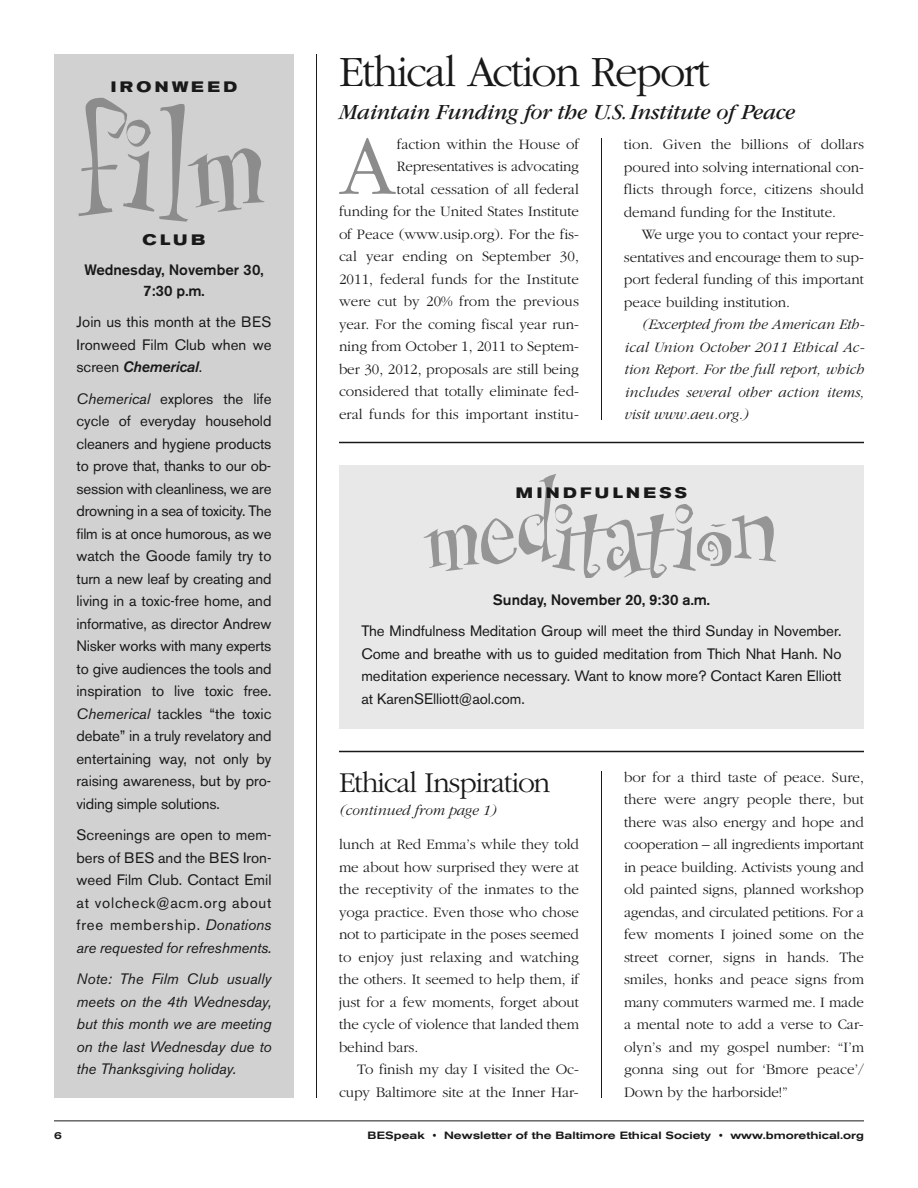
<style>
.page{position:relative;width:918px;height:1188px;background:#fff}
.page>*{position:absolute;margin:0;border:0;box-sizing:border-box;transform-origin:0 0}
.t1{font:121.5px "Uncle Stinky";color:#8c8c8c}
.t2{font:300 87.3px "Garamond";color:#8c8c8c}
.t3{font:300 45px "Garamond";letter-spacing:-.04em;color:#191919}
.t4{font:300 30px "Garamond";letter-spacing:-.04em;color:#191919}
.t5{font:italic 22.5px "Garamond";letter-spacing:-.01em;color:#191919}
.t6{font:300 15px/22.5px "Garamond";letter-spacing:-.005em;color:#191919;text-align:justify}
.t7{font:15px/22.5px "Akzidenz Grotesk BE";color:#191919;text-align:justify}
.t8{font:italic 300 15px/22.5px "Garamond";letter-spacing:.005em;color:#191919;text-align:justify}
.t9{font:italic 15px/22.5px "Akzidenz Grotesk BE";letter-spacing:-.005em;color:#191919;text-align:justify}
.t10{font:500 15px/21px "Akzidenz Grotesk BE";color:#191919;text-align:center}
.t11{font:700 expanded 15px "Akzidenz Grotesk BE";letter-spacing:.225em;color:#191919}
.t12{font:500 expanded 10.5px "Akzidenz Grotesk BE";color:#191919}
.s1{font-weight:500;font-style:italic}
.s2{font-style:italic}
</style>
<div class="page">
<hr style="left:316px;top:54px;width:1px;height:1044px;background:#191919">
<hr style="left:601px;top:771px;width:1px;height:327px;background:#191919">
<hr style="left:54px;top:1120px;width:810px;height:1px;background:#191919">
<div style="left:54px;top:54px;width:240px;height:1044px;background:#d1d1d1"></div>
<div style="left:339px;top:465px;width:525px;height:264px;background:#e8e8e8"></div>
<svg style="left:423px;top:474px;width:353px;height:104px"></svg>
<hr style="left:601px;top:138px;width:1px;height:282px;background:#191919">
<hr style="left:339px;top:751px;width:525px;height:1px;background:#191919">
<hr style="left:339px;top:442px;width:525px;height:1px;background:#191919">
<p class="t11" style="left:111px;top:81px;width:128px">IRONWEED</p>
<h1 class="t1" style="left:82px;top:85px;width:185px">film</h1>
<p class="t11" style="left:143px;top:234px;width:64px">CLUB</p>
<p class="t10" style="left:84px;top:260px;width:181px">Wednesday, November 30,<br>7:30 p.m.</p>
<p class="t7" style="left:77px;top:312px;width:197px">Join us this month at the BES Ironweed Film Club when we screen <span class="s1">Chemerical</span>.</p>
<p class="t7" style="left:76px;top:389px;width:197px"><span class="s2">Chemerical</span> explores the life cycle of everyday household cleaners and hygiene products to prove that, thanks to our ob&shy;session with cleanliness, we are drowning in a sea of toxicity. The film is at once humorous, as we watch the Goode family try to turn a new leaf by creating and living in a toxic-free home, and informative, as director Andrew Nisker works with many experts to give audiences the tools and inspiration to live toxic free.<br><span class="s2">Chemerical</span> tackles “the toxic debate” in a truly revelatory and entertaining way, not only by raising awareness, but by pro&shy;viding simple solutions.</p>
<p class="t7" style="left:76px;top:825px;width:197px">Screenings are open to mem&shy;bers of BES and the BES Iron&shy;weed Film Club. Contact Emil at volcheck@acm.org about free membership. <span class="s2">Donations are requested for refreshments.</span></p>
<p class="t9" style="left:77px;top:969px;width:197px">Note: The Film Club usually meets on the 4th Wednesday, but this month we are meeting on the last Wednesday due to the Thanksgiving holiday.</p>
<h3 class="t3" style="left:339px;top:44px;width:372px">Ethical Action Report</h3>
<h3 class="t5" style="left:339px;top:104px;width:458px">Maintain Funding for the U.S.Institute of Peace</h3>
<h2 class="t2" style="left:340px;top:112px;width:57px">A</h2>
<p class="t6" style="left:339px;top:132px;width:242px;text-align:right">faction within the House of Representatives is advocating<br>total cessation of all federal<br>funding for the United States Institute of Peace (www.usip.org). For the fis&shy;cal year ending on September 30, 2011, federal funds for the Institute were cut by 20% from the previous year. For the coming fiscal year run&shy;ning from October 1, 2011 to Septem&shy;ber 30, 2012, proposals are still being considered that totally eliminate fed&shy;eral funds for this important institu-</p>
<p class="t6" style="left:624px;top:133px;width:242px">tion. Given the billions of dollars poured into solving international con&shy;flicts through force, citizens should demand funding for the Institute.</p>
<p class="t6" style="left:624px;top:223px;width:242px;text-indent:18px">We urge you to contact your repre&shy;sentatives and encourage them to sup&shy;port federal funding of this important peace building institution.</p>
<p class="t8" style="left:624px;top:313px;width:242px;text-indent:18px">(Excerpted from the American Eth&shy;ical Union October 2011 Ethical Ac&shy;tion Report. For the full report, which includes several other action items, visit www.aeu.org.)</p>
<p class="t11" style="left:516px;top:488px;width:173px">MINDFULNESS</p>
<p class="t10" style="left:493px;top:590px;width:219px">Sunday, November 20, 9:30 a.m.</p>
<p class="t7" style="left:361px;top:621px;width:482px">The Mindfulness Meditation Group will meet the third Sunday in November.<br>Come and breathe with us to guided meditation from Thich Nhat Hanh. No meditation experience necessary. Want to know more? Contact Karen Elliott at KarenSElliott@aol.com.</p>
<h3 class="t4" style="left:339px;top:764px;width:213px">Ethical Inspiration</h3>
<p class="t8" style="left:339px;top:798px;width:158px">(continued from page 1)</p>
<p class="t6" style="left:339px;top:833px;width:242px">lunch at Red Emma’s while they told me about how surprised they were at the receptivity of the inmates to the yoga practice. Even those who chose not to participate in the poses seemed to enjoy just relaxing and watching the others. It seemed to help them, if just for a few moments, forget about the cycle of violence that landed them behind bars.</p>
<p class="t6" style="left:339px;top:1058px;width:241px;text-align:right">To finish my day I visited the Oc&shy;cupy Baltimore site at the Inner Har-</p>
<p class="t6" style="left:624px;top:765px;width:242px">bor for a third taste of peace. Sure, there were angry people there, but there was also energy and hope and cooperation – all ingredients important in peace building. Activists young and old painted signs, planned workshop agendas, and circulated petitions. For a few moments I joined some on the street corner, signs in hands. The smiles, honks and peace signs from many commuters warmed me. I made a mental note to add a verse to Car&shy;olyn’s and my gospel number: “I’m gonna sing out for ‘Bmore peace’/ Down by the harborside!”</p>
<p class="t12" style="left:54px;top:1131px;width:9px">6</p>
<p class="t12" style="left:367px;top:1131px;width:498px">BESpeak • Newsletter of the Baltimore Ethical Society • www.bmorethical.org</p>
</div>
